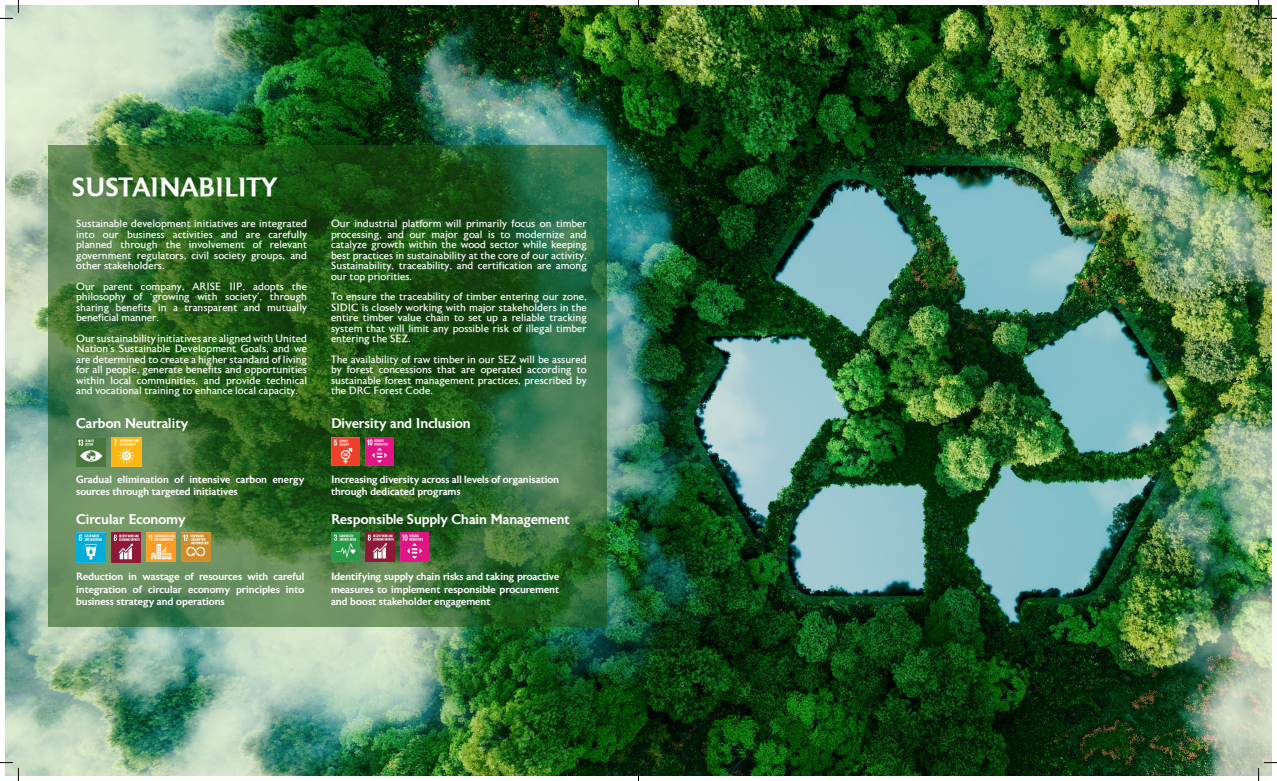
<style>
.page{position:relative;width:1277px;height:781px;background:#fff}
.page>*{position:absolute;margin:0;border:0;box-sizing:border-box;transform-origin:0 0}
.t1{font:500 26.25px "Astoria";color:#fff}
.t2{font:500 14px "Astoria";color:#fff}
.t3{font:10.5px/10.5px "Astoria Roman";color:#fff;text-align:justify}
.t4{font:500 10.5px/12.6px "Astoria";color:#fff}
</style>
<div class="page">
<img style="left:6px;top:6px;width:1265px;height:769px">
<svg style="left:49px;top:146px;width:558px;height:481px;background:#32672e"></svg>
<img style="left:76px;top:437px;width:30px;height:30px">
<img style="left:112px;top:437px;width:29px;height:30px">
<img style="left:76px;top:533px;width:30px;height:29px">
<img style="left:112px;top:533px;width:29px;height:29px">
<img style="left:147px;top:533px;width:29px;height:29px">
<img style="left:182px;top:533px;width:29px;height:29px">
<img style="left:331px;top:437px;width:28px;height:29px">
<img style="left:365px;top:437px;width:29px;height:29px">
<img style="left:365px;top:533px;width:29px;height:29px">
<img style="left:400px;top:533px;width:29px;height:29px">
<img style="left:331px;top:533px;width:28px;height:29px">
<svg style="left:0;top:0;width:19px;height:19px"></svg>
<svg style="left:0;top:762px;width:19px;height:19px"></svg>
<svg style="left:1258px;top:0;width:19px;height:19px"></svg>
<svg style="left:1258px;top:762px;width:19px;height:19px"></svg>
<p class="t1" style="left:72px;top:172px;width:208px">SUSTAINABILITY</p>
<p class="t3" style="left:76px;top:219px;width:232px">Sustainable development initiatives are integrated into our business activities and are carefully planned through the involvement of relevant government regulators, civil society groups, and other stakeholders.</p>
<p class="t3" style="left:76px;top:281px;width:232px">Our parent company, ARISE IIP, adopts the philosophy of ‘growing with society’, through sharing benefits in a transparent and mutually beneficial manner.</p>
<p class="t3" style="left:76px;top:333px;width:232px">Our sustainability initiatives are aligned with United Nation’s Sustainable Development Goals, and we are determined to create a higher standard of living for all people, generate benefits and opportunities within local communities, and provide technical and vocational training to enhance local capacity.</p>
<p class="t3" style="left:331px;top:219px;width:257px">Our industrial platform will primarily focus on timber processing, and our major goal is to modernize and catalyze growth within the wood sector while keeping best practices in sustainability at the core of our activity.<br>Sustainability, traceability, and certification are among our top priorities.</p>
<p class="t3" style="left:331px;top:292px;width:257px">To ensure the traceability of timber entering our zone, SIDIC is closely working with major stakeholders in the entire timber value chain to set up a reliable tracking system that will limit any possible risk of illegal timber entering the SEZ.</p>
<p class="t3" style="left:331px;top:354px;width:257px">The availability of raw timber in our SEZ will be assured by forest concessions that are operated according to sustainable forest management practices, prescribed by the DRC Forest Code.</p>
<p class="t2" style="left:76px;top:416px;width:114px">Carbon Neutrality</p>
<p class="t2" style="left:331px;top:416px;width:141px">Diversity and Inclusion</p>
<p class="t4" style="left:76px;top:473px;width:230px">Gradual elimination of intensive carbon energy sources through targeted initiatives</p>
<p class="t4" style="left:331px;top:473px;width:230px">Increasing diversity across all levels of organisation through dedicated programs</p>
<p class="t2" style="left:76px;top:512px;width:111px">Circular Economy</p>
<p class="t2" style="left:331px;top:512px;width:240px">Responsible Supply Chain Management</p>
<p class="t4" style="left:76px;top:570px;width:230px;text-align:justify">Reduction in wastage of resources with careful integration of circular economy principles into business strategy and operations</p>
<p class="t4" style="left:331px;top:570px;width:230px;text-align:justify">Identifying supply chain risks and taking proactive measures to implement responsible procurement and boost stakeholder engagement</p>
</div>
